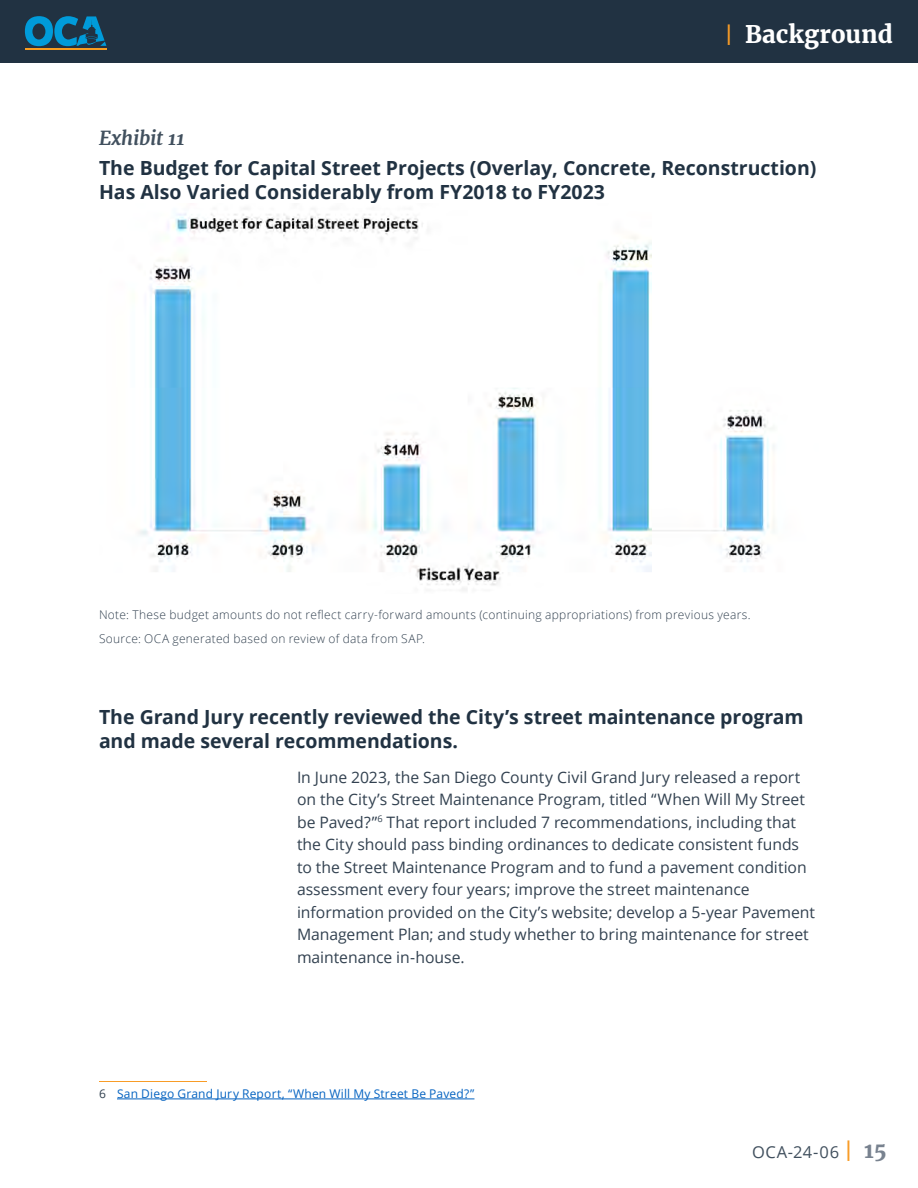
<style>
.page{position:relative;width:918px;height:1188px;background:#fff}
.page>*{position:absolute;margin:0;border:0;box-sizing:border-box;transform-origin:0 0}
.t1{font:700 24px "Merriweather";letter-spacing:.005em;color:#fff}
.Exhibit_Title{font:700 19.5px/24px "Open Sans";color:#213242}
.Exhibit_Number{font:italic 700 19.5px "Merriweather";letter-spacing:-.01em;color:#41505e}
.t2{font:16.5px "Open Sans";letter-spacing:.035em;color:#41505e}
.Body{font:15.75px/22.5px "Open Sans";color:#324150}
.Exhibit_Footnote{font:300 12px "Open Sans";letter-spacing:.025em;color:#324150}
.Footnote{font:12px "Open Sans";letter-spacing:.015em;color:#0563c1}
.Exhibit_Source{font:300 12px "Open Sans";letter-spacing:.025em;color:#324150}
.s1{font-weight:400;font-size:21px;color:#f89c27}
.s2{color:#324150}
.s3{font-family:"Merriweather";font-size:21px;color:#f89c27}
.s4{font-family:"Merriweather";font-weight:700;font-size:21px;color:#78828f}
</style>
<div class="page">
<div style="left:0;top:0;width:918px;height:63px;background:#213242"></div>
<hr style="left:25px;top:49px;width:82px;height:1px;background:#f99d1f">
<svg style="left:25px;top:16px;width:81px;height:30px"></svg>
<hr style="left:99px;top:1081px;width:108px;height:1px;background:#f89c27">
<hr style="left:117px;top:1099px;width:357px;height:1px;background:#0563c1">
<img style="left:139px;top:208px;width:636px;height:383px">
<h1 class="t1" style="left:724px;top:18px;width:170px"><span class="s1">|</span> Background</h1>
<p class="Exhibit_Number" style="left:99px;top:125px;width:87px">Exhibit 11</p>
<p class="Exhibit_Title" style="left:99px;top:156px;width:719px">The Budget for Capital Street Projects (Overlay, Concrete, Reconstruction)<br>Has Also Varied Considerably from FY2018 to FY2023</p>
<p class="Exhibit_Footnote" style="left:99px;top:607px;width:653px">Note: These budget amounts do not reflect carry-forward amounts (continuing appropriations) from previous years.</p>
<p class="Exhibit_Source" style="left:99px;top:631px;width:327px">Source: OCA generated based on review of data from SAP.</p>
<h3 class="Exhibit_Title" style="left:99px;top:705px;width:706px">The Grand Jury recently reviewed the City’s street maintenance program and made several recommendations.</h3>
<p class="Body" style="left:297px;top:765px;width:520px">In June 2023, the San Diego County Civil Grand Jury released a report on the City’s Street Maintenance Program, titled “When Will My Street be Paved?”<sup>6</sup> That report included 7 recommendations, including that the City should pass binding ordinances to dedicate consistent funds to the Street Maintenance Program and to fund a pavement condition assessment every four years; improve the street maintenance information provided on the City’s website; develop a 5-year Pavement Management Plan; and study whether to bring maintenance for street maintenance in-house.</p>
<p class="Footnote" style="left:99px;top:1085px;width:377px"><span class="s2">6</span> San Diego Grand Jury Report, “When Will My Street Be Paved?”</p>
<p class="t2" style="left:752px;top:1140px;width:136px">OCA-24-06 <span class="s3">|</span> <span class="s4">15</span></p>
</div>
